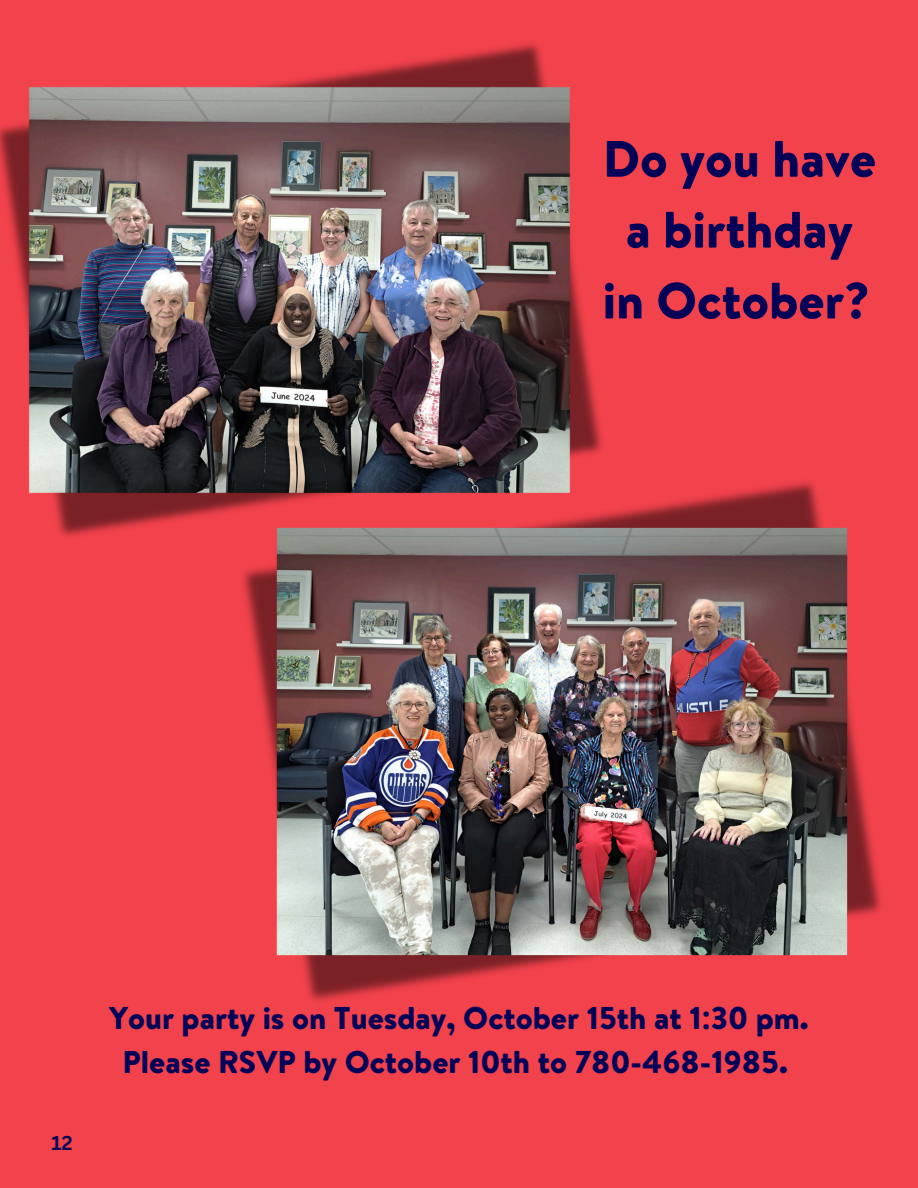
<style>
.page{position:relative;width:918px;height:1188px;background:#f2424c}
.page>*{position:absolute;margin:0;border:0;box-sizing:border-box;transform-origin:0 0}
.t1{font:900 51px/70.8px "Hv D Trial Brandon Text";color:#040157;text-align:center}
.t2{font:900 31.5px/43.8px "Hv D Trial Brandon Text";color:#040157;text-align:center}
.t3{font:700 19.5px "Canva Sans";color:#040157}
.s1{font-family:"Noto Sans";font-weight:700}
</style>
<div class="page">
<img style="left:0;top:43px;width:602px;height:494px">
<img style="left:206px;top:475px;width:675px;height:526px">
<h1 class="t1" style="left:603px;top:129px;width:275px">Do you have a birthday in October?</h1>
<p class="t3" style="left:51px;top:1131px;width:23px">12</p>
<p class="t2" style="left:109px;top:1000px;width:701px">Your party is on Tuesday, October 15th at 1<span class="s1">:</span>30 pm.<br>Please RSVP by October 10th to 780-468-1985.</p>
</div>
